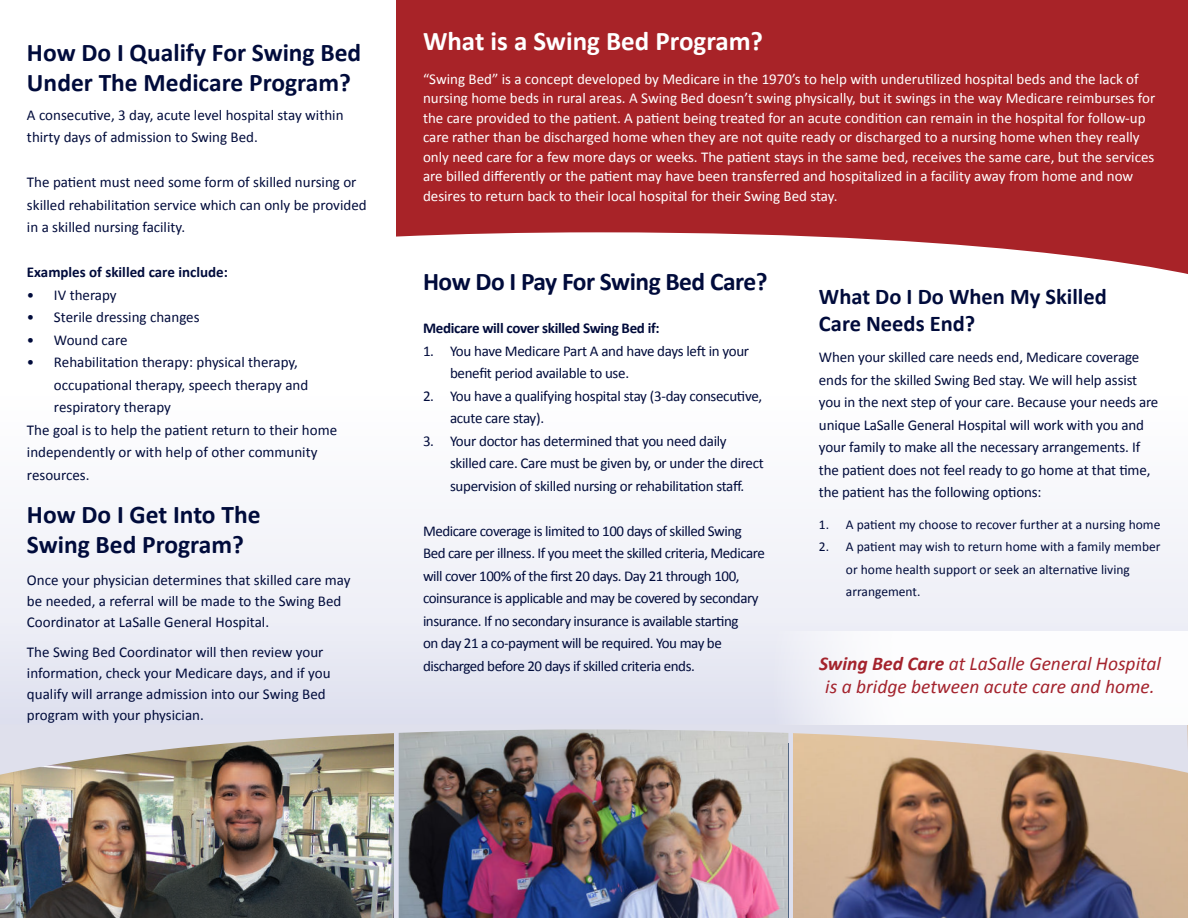
<style>
.page{position:relative;width:1188px;height:918px;background:#fff}
.page>*{position:absolute;margin:0;border:0;box-sizing:border-box;transform-origin:0 0}
.t1{font:700 27px "Calibri";color:#fff}
.t2{font:700 25.5px/30.6px "Calibri";color:#000b3b}
.t3{font:700 25.5px "Calibri";letter-spacing:-.02em;color:#000b3b}
.t4{font:700 22.5px/27px "Calibri";color:#000b3b}
.t5{font:italic 19.5px/23.4px "Calibri";color:#a4232d;text-align:center}
.t6{font:15px/22.5px "Calibri";letter-spacing:-.01em;color:#000b3b}
.t7{font:15px/19.5px "Calibri";color:#fff}
.t8{font:15px/22.5px "Calibri";letter-spacing:-.03em;color:#000b3b}
.t9{font:700 15px "Calibri";letter-spacing:-.02em;color:#000b3b}
.t10{font:700 15px "Calibri";color:#000b3b}
.t11{font:13.5px/22.5px "Calibri";color:#000b3b}
.s1{font-weight:700}
</style>
<div class="page">
<div style="left:0;top:0;width:1188px;height:918px;background:linear-gradient(to bottom,#fff,#ced2e1)"></div>
<img style="left:399px;top:781px;width:389px;height:137px">
<img style="left:0;top:781px;width:393px;height:137px">
<img style="left:794px;top:781px;width:394px;height:137px">
<svg style="left:396px;top:229px;width:792px;height:48px"></svg>
<div style="left:396px;top:0;width:792px;height:229px;background:#a82328"></div>
<img style="left:0;top:724px;width:1188px;height:57px">
<div style="left:737px;top:631px;width:451px;height:94px;background:linear-gradient(to right,#edeef6,#fff)"></div>
<h2 class="t2" style="left:27px;top:39px;width:336px">How Do I Qualify For Swing Bed<br>Under The Medicare Program?</h2>
<p class="t6" style="left:27px;top:103px;width:318px">A consecutive, 3 day, acute level hospital stay within thirty days of admission to Swing Bed.</p>
<p class="t6" style="left:27px;top:170px;width:341px">The patient must need some form of skilled nursing or skilled rehabilitation service which can only be provided in a skilled nursing facility.</p>
<p class="t10" style="left:27px;top:267px;width:202px">Examples of skilled care include:</p>
<p class="t6" style="left:27px;top:285px;width:91px">• IV therapy</p>
<p class="t6" style="left:27px;top:307px;width:174px">• Sterile dressing changes</p>
<p class="t6" style="left:27px;top:330px;width:102px">• Wound care</p>
<p class="t6" style="left:27px;top:352px;width:272px">• Rehabilitation therapy: physical therapy,</p>
<p class="t6" style="left:54px;top:373px;width:256px">occupational therapy, speech therapy and</p>
<p class="t6" style="left:54px;top:397px;width:119px">respiratory therapy</p>
<p class="t6" style="left:27px;top:418px;width:312px">The goal is to help the patient return to their home</p>
<p class="t6" style="left:27px;top:440px;width:292px">independently or with help of other community</p>
<p class="t6" style="left:27px;top:465px;width:64px">resources.</p>
<h2 class="t2" style="left:27px;top:501px;width:235px">How Do I Get Into The<br>Swing Bed Program?</h2>
<p class="t6" style="left:27px;top:571px;width:325px;line-height:21px">Once your physician determines that skilled care may be needed, a referral will be made to the Swing Bed<br>Coordinator at LaSalle General Hospital.</p>
<p class="t6" style="left:27px;top:643px;width:305px;line-height:21px">The Swing Bed Coordinator will then review your information, check your Medicare days, and if you qualify will arrange admission into our Swing Bed program with your physician.</p>
<h1 class="t1" style="left:423px;top:31px;width:342px">What is a Swing Bed Program?</h1>
<p class="t7" style="left:423px;top:68px;width:734px">“Swing Bed” is a concept developed by Medicare in the 1970’s to help with underutilized hospital beds and the lack of nursing home beds in rural areas. A Swing Bed doesn’t swing physically, but it swings in the way Medicare reimburses for the care provided to the patient. A patient being treated for an acute condition can remain in the hospital for follow-up care rather than be discharged home when they are not quite ready or discharged to a nursing home when they really only need care for a few more days or weeks. The patient stays in the same bed, receives the same care, but the services are billed differently or the patient may have been transferred and hospitalized in a facility away from home and now desires to return back to their local hospital for their Swing Bed stay.</p>
<h2 class="t3" style="left:423px;top:272px;width:346px">How Do I Pay For Swing Bed Care?</h2>
<p class="t9" style="left:423px;top:323px;width:238px">Medicare will cover skilled Swing Bed if:</p>
<p class="t6" style="left:450px;top:339px;width:301px;text-indent:-27px">1. You have Medicare Part A and have days left in your benefit period available to use.</p>
<p class="t6" style="left:450px;top:384px;width:314px;text-indent:-27px">2. You have a qualifying hospital stay (3-day consecutive, acute care stay).</p>
<p class="t6" style="left:450px;top:429px;width:315px;text-indent:-27px">3. Your doctor has determined that you need daily skilled care. Care must be given by, or under the direct supervision of skilled nursing or rehabilitation staff.</p>
<p class="t8" style="left:423px;top:519px;width:343px">Medicare coverage is limited to 100 days of skilled Swing Bed care per illness. If you meet the skilled criteria, Medicare will cover 100% of the first 20 days. Day 21 through 100, coinsurance is applicable and may be covered by secondary insurance. If no secondary insurance is available starting<br>on day 21 a co-payment will be required. You may be discharged before 20 days if skilled criteria ends.</p>
<h3 class="t4" style="left:819px;top:285px;width:289px">What Do I Do When My Skilled<br>Care Needs End?</h3>
<p class="t6" style="left:819px;top:345px;width:341px">When your skilled care needs end, Medicare coverage ends for the skilled Swing Bed stay. We will help assist you in the next step of your care. Because your needs are unique LaSalle General Hospital will work with you and your family to make all the necessary arrangements. If the patient does not feel ready to go home at that time, the patient has the following options:</p>
<p class="t11" style="left:819px;top:512px;width:343px">1. A patient my choose to recover further at a nursing home</p>
<p class="t11" style="left:846px;top:535px;width:316px;text-indent:-27px">2. A patient may wish to return home with a family member or home health support or seek an alternative living arrangement.</p>
<h3 class="t5" style="left:819px;top:653px;width:343px"><span class="s1">Swing Bed Care</span> at LaSalle General Hospital is a bridge between acute care and home.</h3>
</div>
